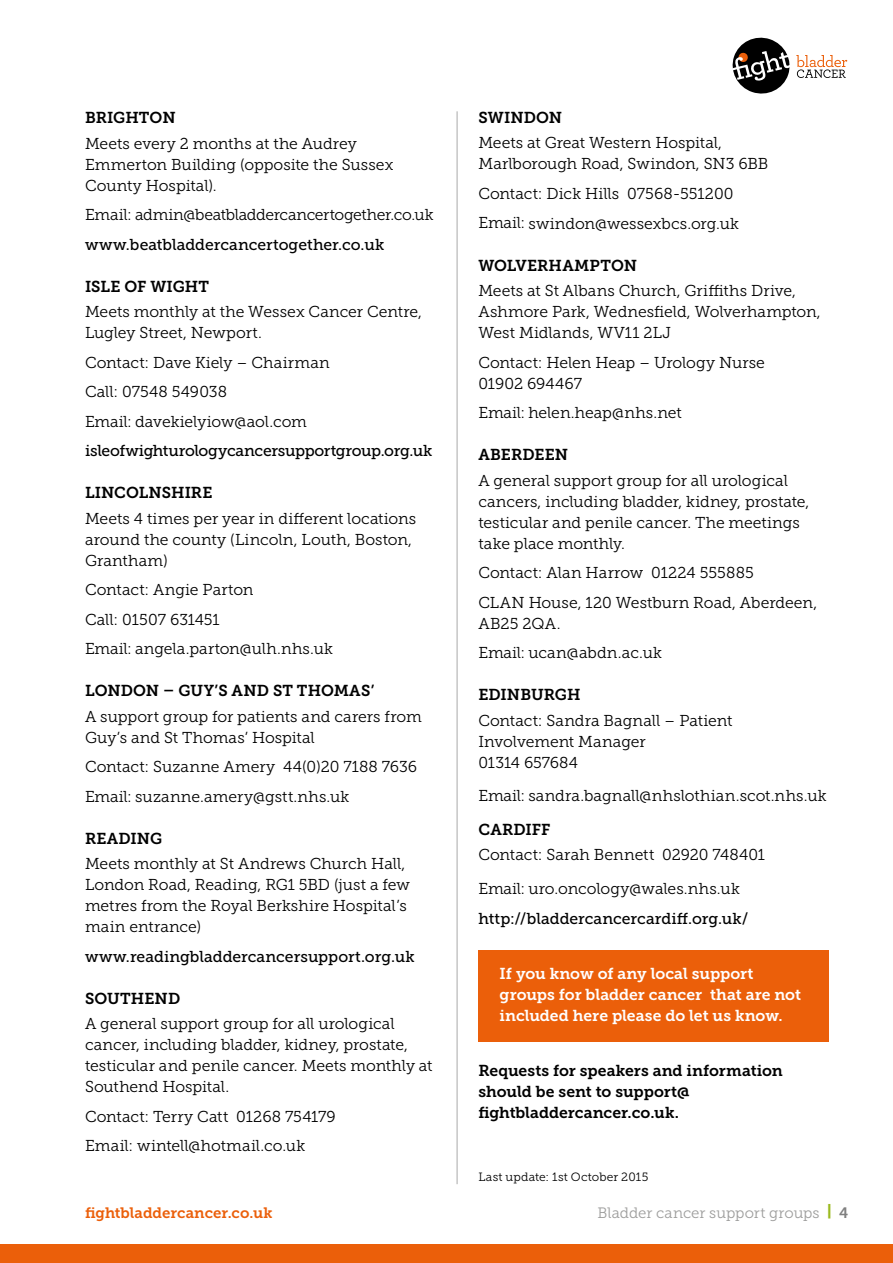
<style>
.page{position:relative;width:893px;height:1263px;background:#fff}
.page>*{position:absolute;margin:0;border:0;box-sizing:border-box;transform-origin:0 0}
.t1{font:15.75px/21px "Museo Slab 300";letter-spacing:-.005em;color:#000}
.t2{font:15.75px/21px "Museo Slab 700";color:#000}
.t3{font:15.75px "Museo Slab 500";letter-spacing:-.005em;color:#000}
.t4{font:15.75px/21px "Museo Slab 700";color:#fff}
.t5{font:15px "Museo Slab 300";color:#9d9d9c}
.t6{font:15px "Museo Slab 700";color:#eb5f0a}
.t7{font:12px "Museo Slab 300";letter-spacing:.02em;color:#000}
.s1{font-family:"Museo Slab 900";color:#9bba1f}
.s2{font-family:"Museo Slab 700";color:#808080}
</style>
<div class="page">
<div style="left:0;top:1244px;width:893px;height:19px;background:#eb5f0a"></div>
<svg style="left:732px;top:37px;width:115px;height:57px"></svg>
<div style="left:478px;top:950px;width:351px;height:92px;background:#eb5f0a"></div>
<hr style="left:456px;top:111px;width:2px;height:1073px;background:#c6c6c6">
<p class="t2" style="left:85px;top:107px;width:92px">BRIGHTON</p>
<p class="t1" style="left:85px;top:133px;width:310px">Meets every 2 months at the Audrey<br>Emmerton Building (opposite the Sussex<br>County Hospital).</p>
<p class="t1" style="left:85px;top:204px;width:350px">Email: admin@beatbladdercancertogether.co.uk</p>
<p class="t3" style="left:85px;top:235px;width:301px">www.beatbladdercancertogether.co.uk</p>
<p class="t2" style="left:85px;top:276px;width:126px">ISLE OF WIGHT</p>
<p class="t1" style="left:85px;top:301px;width:339px">Meets monthly at the Wessex Cancer Centre,<br>Lugley Street, Newport.</p>
<p class="t1" style="left:85px;top:347px;width:246px;line-height:29.5px">Contact: Dave Kiely – Chairman<br>Call: 07548 549038<br>Email: davekielyiow@aol.com</p>
<p class="t3" style="left:85px;top:442px;width:349px">isleofwighturologycancersupportgroup.org.uk</p>
<p class="t2" style="left:85px;top:482px;width:129px">LINCOLNSHIRE</p>
<p class="t1" style="left:85px;top:508px;width:333px">Meets 4 times per year in different locations around the county (Lincoln, Louth, Boston,<br>Grantham)</p>
<p class="t1" style="left:85px;top:575px;width:250px;line-height:29.5px">Contact: Angie Parton<br>Call: 01507 631451<br>Email: angela.parton@ulh.nhs.uk</p>
<p class="t2" style="left:85px;top:680px;width:291px">LONDON – GUY’S AND ST THOMAS’</p>
<p class="t1" style="left:85px;top:706px;width:338px">A support group for patients and carers from<br>Guy’s and St Thomas’ Hospital</p>
<p class="t1" style="left:85px;top:752px;width:334px;line-height:29.5px">Contact: Suzanne Amery 44(0)20 7188 7636<br>Email: suzanne.amery@gstt.nhs.uk</p>
<p class="t2" style="left:85px;top:828px;width:79px">READING</p>
<p class="t1" style="left:85px;top:853px;width:326px">Meets monthly at St Andrews Church Hall, London Road, Reading, RG1 5BD (just a few metres from the Royal Berkshire Hospital’s main entrance)</p>
<p class="t3" style="left:85px;top:947px;width:331px">www.readingbladdercancersupport.org.uk</p>
<p class="t2" style="left:85px;top:988px;width:97px">SOUTHEND</p>
<p class="t1" style="left:85px;top:1013px;width:349px">A general support group for all urological cancer, including bladder, kidney, prostate, testicular and penile cancer. Meets monthly at Southend Hospital.</p>
<p class="t1" style="left:85px;top:1101px;width:252px;line-height:29.5px">Contact: Terry Catt 01268 754179<br>Email: wintell@hotmail.co.uk</p>
<p class="t2" style="left:478px;top:107px;width:85px">SWINDON</p>
<p class="t1" style="left:478px;top:133px;width:292px">Meets at Great Western Hospital,<br>Marlborough Road, Swindon, SN3 6BB</p>
<p class="t1" style="left:478px;top:179px;width:262px;line-height:29.7px">Contact: Dick Hills 07568-551200<br>Email: swindon@wessexbcs.org.uk</p>
<p class="t2" style="left:478px;top:255px;width:160px">WOLVERHAMPTON</p>
<p class="t1" style="left:478px;top:280px;width:344px">Meets at St Albans Church, Griffiths Drive,<br>Ashmore Park, Wednesfield, Wolverhampton,<br>West Midlands, WV11 2LJ</p>
<p class="t1" style="left:478px;top:352px;width:288px">Contact: Helen Heap – Urology Nurse<br>01902 694467</p>
<p class="t1" style="left:478px;top:402px;width:205px">Email: helen.heap@nhs.net</p>
<p class="t2" style="left:478px;top:444px;width:91px">ABERDEEN</p>
<p class="t1" style="left:478px;top:470px;width:333px">A general support group for all urological cancers, including bladder, kidney, prostate, testicular and penile cancer. The meetings take place monthly.</p>
<p class="t1" style="left:478px;top:558px;width:340px;line-height:29.5px">Contact: Alan Harrow 01224 555885<br>CLAN House, 120 Westburn Road, Aberdeen,</p>
<p class="t1" style="left:478px;top:608px;width:185px;line-height:29.5px">AB25 2QA.<br>Email: ucan@abdn.ac.uk</p>
<p class="t2" style="left:478px;top:684px;width:104px">EDINBURGH</p>
<p class="t1" style="left:478px;top:710px;width:256px">Contact: Sandra Bagnall – Patient<br>Involvement Manager<br>01314 657684</p>
<p class="t1" style="left:478px;top:785px;width:350px">Email: sandra.bagnall@nhslothian.scot.nhs.uk</p>
<p class="t2" style="left:478px;top:819px;width:74px">CARDIFF</p>
<p class="t1" style="left:478px;top:838px;width:288px;line-height:33.8px">Contact: Sarah Bennett 02920 748401<br>Email: uro.oncology@wales.nhs.uk</p>
<p class="t3" style="left:478px;top:909px;width:272px">http://bladdercancercardiff.org.uk/</p>
<p class="t4" style="left:500px;top:963px;width:303px">If you know of any local support groups for bladder cancer that are not included here please do let us know.</p>
<p class="t2" style="left:478px;top:1060px;width:306px">Requests for speakers and information should be sent to support@ fightbladdercancer.co.uk.</p>
<p class="t7" style="left:478px;top:1170px;width:171px">Last update: 1st October 2015</p>
<p class="t6" style="left:85px;top:1204px;width:189px">fightbladdercancer.co.uk</p>
<p class="t5" style="left:597px;top:1204px;width:252px">Bladder cancer support groups <span class="s1">|</span> <span class="s2">4</span></p>
</div>
